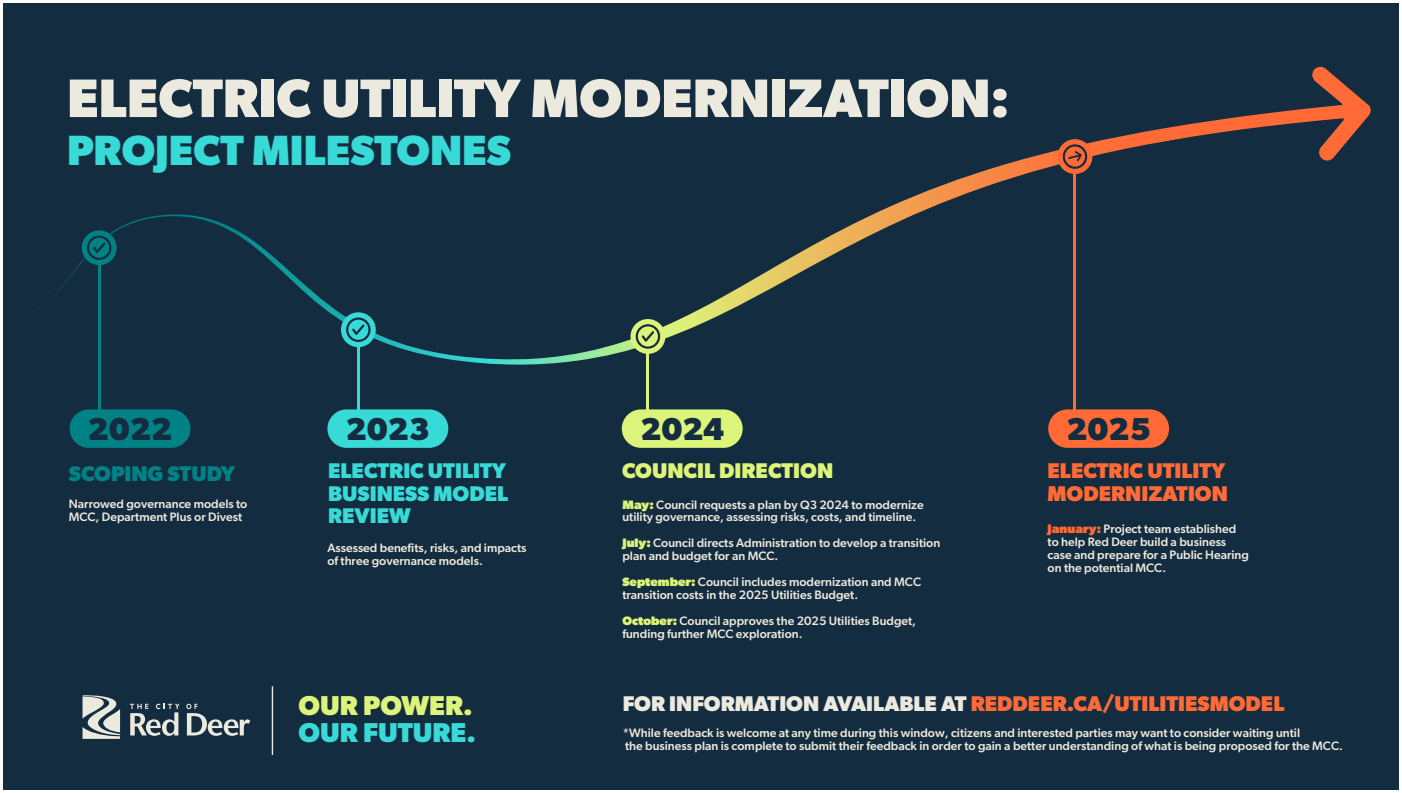
<style>
.page{position:relative;width:1402px;height:793px;background:#fff}
.page>*{position:absolute;margin:0;border:0;box-sizing:border-box;transform-origin:0 0}
.t1{font:700 54.28px "Gibson";color:#ece9de}
.t2{font:700 42.35px "Gibson";color:#37dad6}
.t3{font:700 31.71px "Gibson";color:#142c3f}
.t4{font:700 27.33px "Gibson";color:#37dad6}
.t5{font:700 27.33px "Gibson";color:#dcf479}
.t6{font:700 21.31px "Gibson";color:#ece9de}
.t7{font:700 21.31px/22.8px "Gibson";color:#37dad6;text-align:justify}
.t8{font:700 21.31px/22.8px "Gibson";color:#ff6a36}
.t9{font:700 21.31px "Gibson";color:#dcf479}
.t10{font:700 21.31px "Gibson";color:#008285}
.t11{font:500 12.25px/12.9px "Gibson";color:#ece9de}
.s1{font-weight:800;color:#dcf479}
.s2{font-weight:800;color:#ff6a36}
.s3{color:#ff6a36}
</style>
<div class="page">
<div style="left:3px;top:3px;width:1396px;height:786px;background:#142c3f"></div>
<svg style="left:41px;top:108px;width:1271px;height:256px"></svg>
<hr style="left:98px;top:256px;width:3px;height:153px;background:#008285">
<div style="left:70px;top:409px;width:120px;height:38px;background:#008285;border-radius:19px"></div>
<hr style="left:1074px;top:167px;width:2px;height:242px;background:#ff6a36">
<div style="left:1057px;top:139px;width:35px;height:35px;background:#ff6a36;border-radius:50%"></div>
<svg style="left:1062px;top:144px;width:25px;height:25px"></svg>
<div style="left:82px;top:230px;width:35px;height:35px;background:#008285;border-radius:50%"></div>
<svg style="left:87px;top:235px;width:24px;height:25px"></svg>
<hr style="left:357px;top:341px;width:3px;height:68px;background:#37dad6">
<hr style="left:646px;top:349px;width:3px;height:60px;background:#dcf479">
<div style="left:341px;top:312px;width:35px;height:35px;background:#37dad6;border-radius:50%"></div>
<svg style="left:346px;top:317px;width:25px;height:25px"></svg>
<div style="left:630px;top:319px;width:35px;height:35px;background:#dcf479;border-radius:50%"></div>
<svg style="left:636px;top:324px;width:24px;height:24px"></svg>
<div style="left:327px;top:409px;width:121px;height:38px;background:#37dad6;border-radius:19px"></div>
<div style="left:622px;top:409px;width:121px;height:38px;background:#dcf479;border-radius:19px"></div>
<div style="left:1048px;top:409px;width:121px;height:38px;background:#ff6a36;border-radius:19px"></div>
<svg style="left:1312px;top:66px;width:59px;height:95px"></svg>
<svg style="left:130px;top:703px;width:50px;height:32px"></svg>
<svg style="left:186px;top:703px;width:64px;height:32px"></svg>
<svg style="left:83px;top:695px;width:37px;height:43px"></svg>
<hr style="left:272px;top:686px;width:1px;height:68px;background:#ece9de">
<h1 class="t1" style="left:67px;top:66px;width:944px">ELECTRIC UTILITY MODERNIZATION:</h1>
<h2 class="t2" style="left:67px;top:125px;width:445px">PROJECT MILESTONES</h2>
<h3 class="t3" style="left:88px;top:409px;width:86px">2022</h3>
<h3 class="t3" style="left:346px;top:409px;width:86px">2023</h3>
<h3 class="t3" style="left:640px;top:409px;width:85px">2024</h3>
<h3 class="t3" style="left:1066px;top:409px;width:86px">2025</h3>
<h3 class="t10" style="left:69px;top:461px;width:168px">SCOPING STUDY</h3>
<p class="t11" style="left:69px;top:497px;width:180px">Narrowed governance models to<br>MCC, Department Plus or Divest</p>
<h3 class="t7" style="left:328px;top:458px;width:181px">ELECTRIC UTILITY BUSINESS MODEL REVIEW</h3>
<p class="t11" style="left:327px;top:541px;width:201px">Assessed benefits, risks, and impacts of three governance models.</p>
<h3 class="t5" style="left:298px;top:688px;width:176px">OUR POWER.</h3>
<h3 class="t4" style="left:298px;top:716px;width:179px">OUR FUTURE.</h3>
<h3 class="t9" style="left:622px;top:457px;width:213px">COUNCIL DIRECTION</h3>
<p class="t11" style="left:622px;top:497px;width:303px"><span class="s1">May:</span> Council requests a plan by Q3 2024 to modernize utility governance, assessing risks, costs, and timeline.</p>
<p class="t11" style="left:622px;top:536px;width:319px"><span class="s1">July:</span> Council directs Administration to develop a transition plan and budget for an MCC.</p>
<p class="t11" style="left:622px;top:575px;width:300px"><span class="s1">September:</span> Council includes modernization and MCC transition costs in the 2025 Utilities Budget.</p>
<p class="t11" style="left:622px;top:614px;width:295px"><span class="s1">October:</span> Council approves the 2025 Utilities Budget, funding further MCC exploration.</p>
<h3 class="t8" style="left:1047px;top:458px;width:182px">ELECTRIC UTILITY<br>MODERNIZATION</h3>
<p class="t11" style="left:1047px;top:522px;width:203px"><span class="s2">January:</span> Project team established to help Red Deer build a business case and prepare for a Public Hearing on the potential MCC.</p>
<h3 class="t6" style="left:623px;top:690px;width:663px">FOR INFORMATION AVAILABLE AT <span class="s3">REDDEER.CA/UTILITIESMODEL</span></h3>
<p class="t11" style="left:623px;top:725px;width:722px">*While feedback is welcome at any time during this window, citizens and interested parties may want to consider waiting until<br>the business plan is complete to submit their feedback in order to gain a better understanding of what is being proposed for the MCC.</p>
</div>
